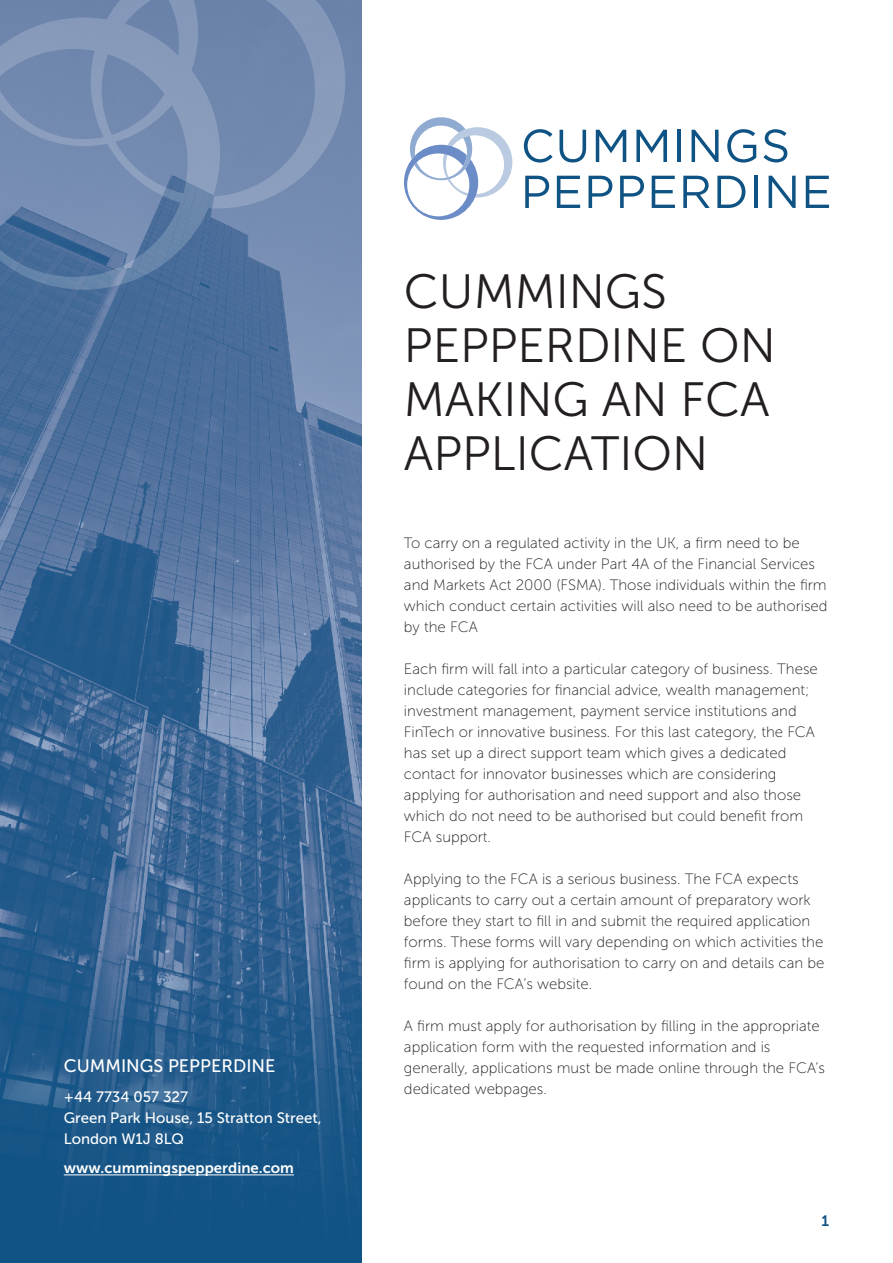
<style>
.page{position:relative;width:893px;height:1263px;background:#fff}
.page>*{position:absolute;margin:0;border:0;box-sizing:border-box;transform-origin:0 0}
.t1{font:48px/54px "Museo Sans 300";color:#231f20}
.t2{font:18px "Museo Sans 500";color:#fff}
.P1{font:15px/21px "Museo Sans 100";color:#231f20}
.t3{font:15px/21px "Museo Sans 500";color:#fff}
.t4{font:15px "Museo Sans 700";color:#fff}
.t5{font:15px "Museo Sans 700";color:#115385}
</style>
<div class="page">
<img style="left:0;top:0;width:361px;height:957px">
<svg style="left:0;top:957px;width:361px;height:306px;background:#1f598a"></svg>
<hr style="left:64px;top:1174px;width:230px;height:1px;background:#fff">
<svg style="left:0;top:0;width:345px;height:290px;background:#7088ae"></svg>
<svg style="left:524px;top:129px;width:29px;height:34px"></svg>
<svg style="left:559px;top:130px;width:27px;height:32px"></svg>
<svg style="left:596px;top:130px;width:30px;height:32px"></svg>
<svg style="left:636px;top:130px;width:31px;height:32px"></svg>
<hr style="left:677px;top:130px;width:4px;height:32px;background:#0f5385">
<svg style="left:692px;top:130px;width:26px;height:32px"></svg>
<svg style="left:727px;top:129px;width:29px;height:34px"></svg>
<svg style="left:763px;top:129px;width:24px;height:33px"></svg>
<svg style="left:525px;top:176px;width:24px;height:32px"></svg>
<svg style="left:557px;top:176px;width:23px;height:32px"></svg>
<svg style="left:588px;top:176px;width:24px;height:32px"></svg>
<svg style="left:620px;top:176px;width:24px;height:32px"></svg>
<svg style="left:652px;top:176px;width:23px;height:32px"></svg>
<svg style="left:683px;top:176px;width:27px;height:32px"></svg>
<svg style="left:717px;top:176px;width:28px;height:32px"></svg>
<hr style="left:754px;top:176px;width:4px;height:32px;background:#0f5385">
<svg style="left:769px;top:176px;width:27px;height:32px"></svg>
<svg style="left:806px;top:176px;width:23px;height:32px"></svg>
<svg style="left:404px;top:117px;width:108px;height:103px"></svg>
<p class="t2" style="left:64px;top:1056px;width:213px">CUMMINGS PEPPERDINE</p>
<p class="t3" style="left:64px;top:1086px;width:259px">+44 7734 057 327<br>Green Park House, 15 Stratton Street,<br>London W1J 8LQ</p>
<p class="t4" style="left:64px;top:1160px;width:232px">www.cummingspepperdine.com</p>
<h1 class="t1" style="left:404px;top:265px;width:373px">CUMMINGS<br>PEPPERDINE ON<br>MAKING AN FCA<br>APPLICATION</h1>
<p class="P1" style="left:404px;top:533px;width:425px">To carry on a regulated activity in the UK, a firm need to be authorised by the FCA under Part 4A of the Financial Services and Markets Act 2000 (FSMA). Those individuals within the firm which conduct certain activities will also need to be authorised by the FCA</p>
<p class="P1" style="left:404px;top:659px;width:415px">Each firm will fall into a particular category of business. These include categories for financial advice, wealth management; investment management, payment service institutions and FinTech or innovative business. For this last category, the FCA has set up a direct support team which gives a dedicated contact for innovator businesses which are considering applying for authorisation and need support and also those which do not need to be authorised but could benefit from FCA support.</p>
<p class="P1" style="left:404px;top:869px;width:422px">Applying to the FCA is a serious business. The FCA expects applicants to carry out a certain amount of preparatory work before they start to fill in and submit the required application forms. These forms will vary depending on which activities the firm is applying for authorisation to carry on and details can be found on the FCA’s website.</p>
<p class="P1" style="left:404px;top:1016px;width:423px">A firm must apply for authorisation by filling in the appropriate application form with the requested information and is generally, applications must be made online through the FCA’s dedicated webpages.</p>
<p class="t5" style="left:821px;top:1212px;width:9px">1</p>
</div>
